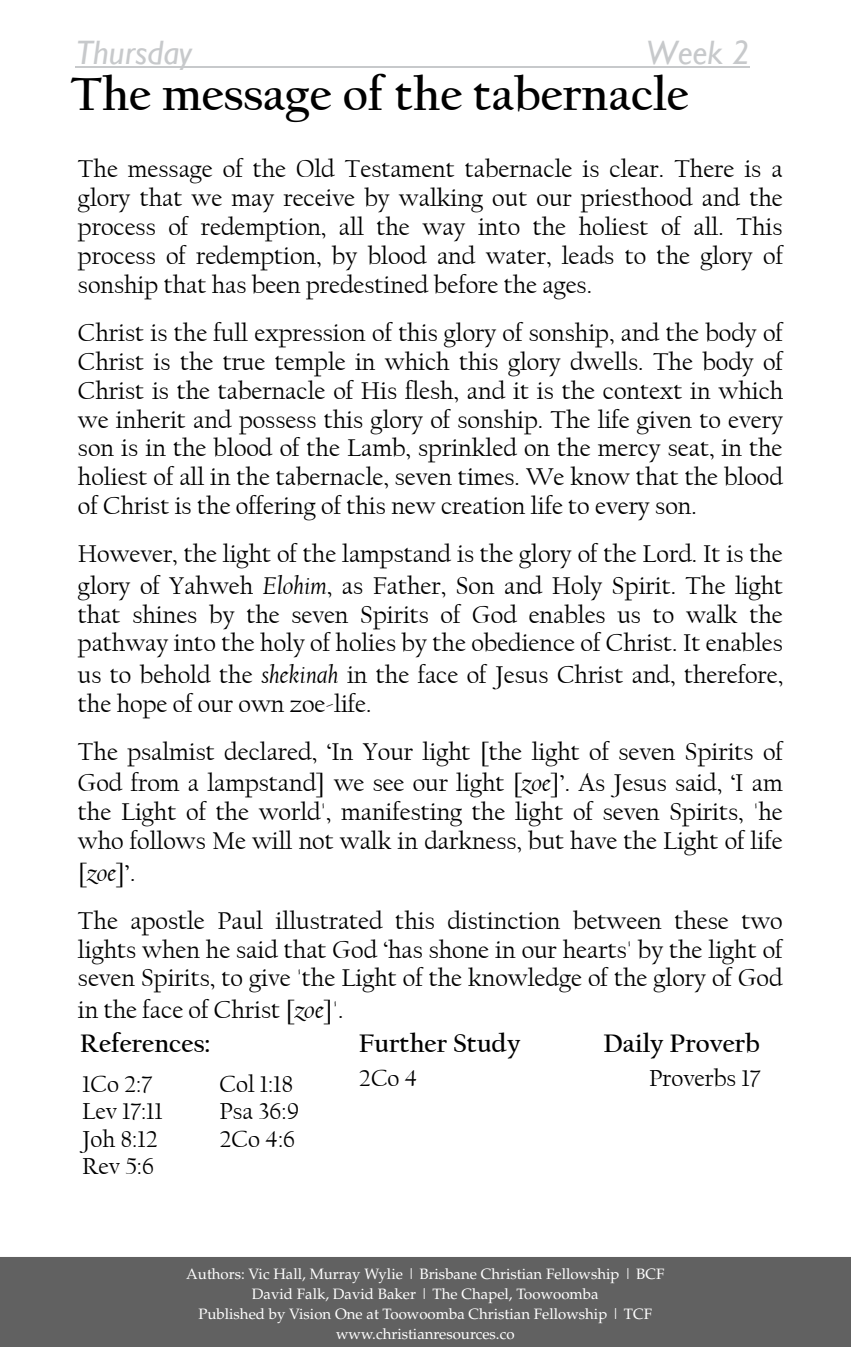
<style>
.page{position:relative;width:851px;height:1347px;background:#fff}
.page>*{position:absolute;margin:0;border:0;box-sizing:border-box;transform-origin:0 0}
.t1{font:700 48.25px "Californian FB";color:#000}
.t2{font:italic 33.75px "Gill Sans";color:#c7c9cb}
.t3{font:700 26.5px "Californian FB";color:#000}
.t4{font:25.5px/29px "Californian FB";color:#000}
.t5{font:24.25px "Californian FB";color:#000}
.t6{font:15px/20px "Palatino";color:#fff;text-align:center}
.s1{font-style:italic}
</style>
<div class="page">
<svg style="left:850px;top:1257px;width:1px;height:89px"></svg>
<div style="left:1px;top:1258px;width:848px;height:87px;background:#616161"></div>
<hr style="left:76px;top:66px;width:673px;height:2px;background:#c7c9cb">
<h2 class="t2" style="left:76px;top:33px;width:118px">Thursday</h2>
<h2 class="t2" style="left:646px;top:33px;width:105px">Week 2</h2>
<h1 class="t1" style="left:71px;top:67px;width:619px">The message of the tabernacle</h1>
<p class="t4" style="left:78px;top:155px;width:706px;text-align:justify">The message of the Old Testament tabernacle is clear. There is a glory that we may receive by walking out our priesthood and the process of redemption, all the way into the holiest of all. This process of redemption, by blood and water, leads to the glory of sonship that has been predestined before the ages.</p>
<p class="t4" style="left:78px;top:318px;width:706px;text-align:justify">Christ is the full expression of this glory of sonship, and the body of Christ is the true temple in which this glory dwells. The body of Christ is the tabernacle of His flesh, and it is the context in which we inherit and possess this glory of sonship. The life given to every son is in the blood of the Lamb, sprinkled on the mercy seat, in the holiest of all in the tabernacle, seven times. We know that the blood of Christ is the offering of this new creation life to every son.</p>
<p class="t4" style="left:78px;top:539px;width:706px;line-height:31.2px">However, the light of the lampstand is the glory of the Lord. It is the glory of Yahweh <span class="s1">Elohim</span>, as Father, Son and Holy Spirit. The light</p>
<p class="t4" style="left:78px;top:600px;width:706px">that shines by the seven Spirits of God enables us to walk the pathway into the holy of holies by the obedience of Christ. It enables</p>
<p class="t4" style="left:78px;top:660px;width:706px">us to behold the <span class="s1">shekinah</span> in the face of Jesus Christ and, therefore, the hope of our own zoe-life.</p>
<p class="t4" style="left:78px;top:736px;width:706px;line-height:31.2px">The psalmist declared, ‘In Your light [the light of seven Spirits of<br>God from a lampstand] we see our light [<span class="s1">zoe</span>]’. As Jesus said, ‘I am</p>
<p class="t4" style="left:78px;top:797px;width:706px">the Light of the world', manifesting the light of seven Spirits, 'he who follows Me will not walk in darkness, but have the Light of life</p>
<p class="t4" style="left:78px;top:848px;width:706px;line-height:48.2px">[<span class="s1">zoe</span>]’.<br>The apostle Paul illustrated this distinction between these two</p>
<p class="t4" style="left:78px;top:935px;width:706px">lights when he said that God ‘has shone in our hearts' by the light of seven Spirits, to give 'the Light of the knowledge of the glory of God</p>
<p class="t4" style="left:78px;top:995px;width:267px">in the face of Christ [<span class="s1">zoe</span>]'.</p>
<p class="t3" style="left:80px;top:1028px;width:132px">References:</p>
<p class="t5" style="left:649px;top:1065px;width:113px">Proverbs 17</p>
<p class="t3" style="left:359px;top:1028px;width:163px">Further Study</p>
<p class="t3" style="left:603px;top:1028px;width:158px">Daily Proverb</p>
<p class="t5" style="left:359px;top:1064px;width:60px">2Co 4</p>
<p class="t5" style="left:82px;top:1070px;width:71px">1Co 2:7</p>
<p class="t5" style="left:219px;top:1070px;width:75px">Col 1:18</p>
<p class="t5" style="left:82px;top:1098px;width:82px">Lev 17:11</p>
<p class="t5" style="left:219px;top:1098px;width:81px">Psa 36:9</p>
<p class="t5" style="left:82px;top:1125px;width:77px">Joh 8:12</p>
<p class="t5" style="left:219px;top:1125px;width:77px">2Co 4:6</p>
<p class="t5" style="left:82px;top:1153px;width:74px">Rev 5:6</p>
<p class="t6" style="left:186px;top:1263px;width:479px">Authors: Vic Hall, Murray Wylie | Brisbane Christian Fellowship | BCF David Falk, David Baker | The Chapel, Toowoomba<br>Published by Vision One at Toowoomba Christian Fellowship | TCF www.christianresources.co</p>
</div>
